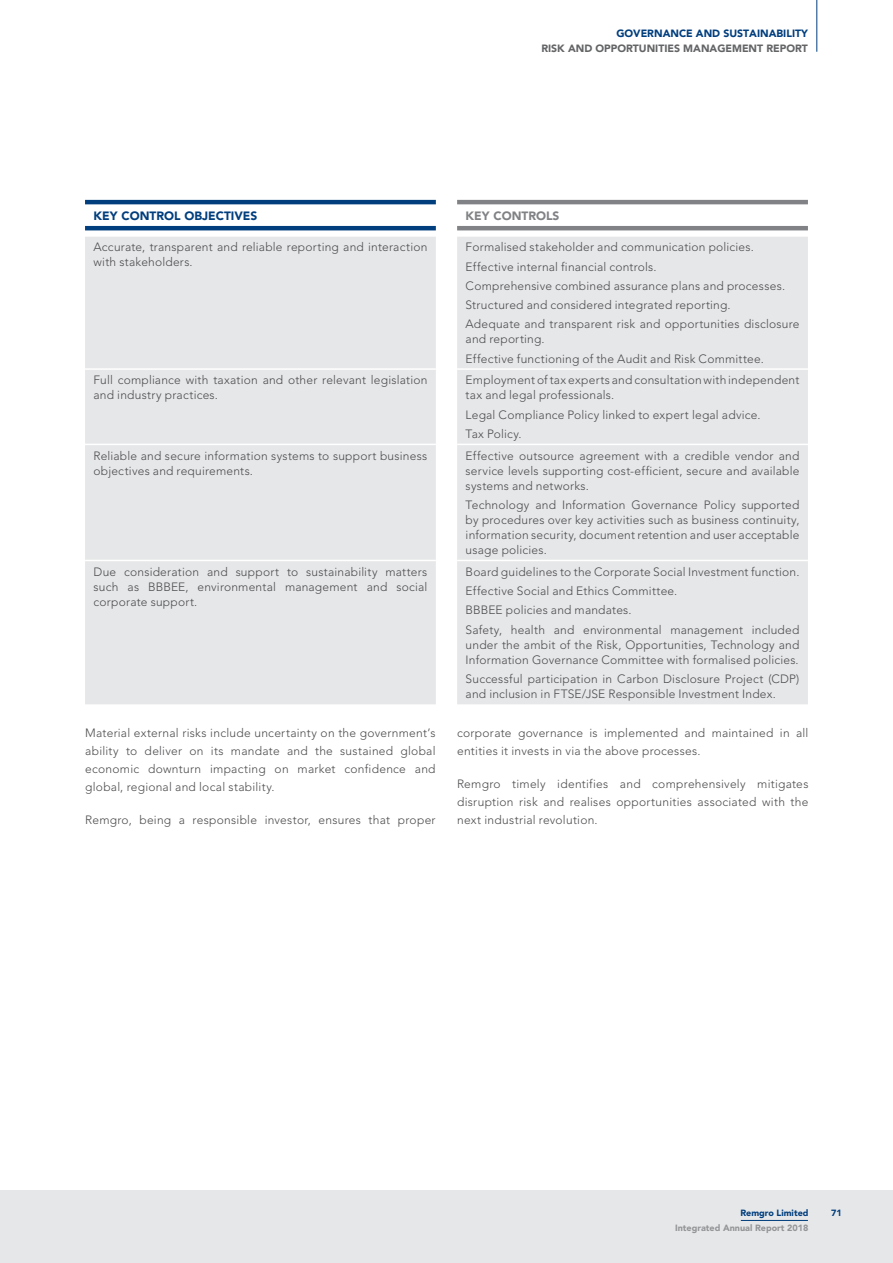
<style>
.page{position:relative;width:893px;height:1263px;background:#fff}
.page>*{position:absolute;margin:0;border:0;box-sizing:border-box;transform-origin:0 0}
.t1{font:300 12px/15px "Avenir LT Std";letter-spacing:.015em;color:#4d4d4f}
.t2{font:900 12px "Avenir LT Std";color:#003e7e}
.t3{font:900 12px "Avenir LT Std";color:#808285}
.t4{font:900 10.5px "Avenir LT Std";color:#636466}
.t5{font:900 10.5px "Avenir LT Std";color:#003e7e}
.t6{font:900 9px "Avenir LT Std";color:#939598}
.t7{font:900 9px "Avenir LT Std";color:#003e7e}
</style>
<div class="page">
<div style="left:0;top:1191px;width:893px;height:72px;background:#e6e7e8"></div>
<hr style="left:741px;top:1220px;width:67px;height:1px;background:#003e7e">
<hr style="left:816px;top:0;width:1px;height:52px;background:#003e7e">
<div style="left:85px;top:237px;width:723px;height:467px;background:#e6e7e8"></div>
<hr style="left:85px;top:368px;width:351px;height:2px;background:#fff">
<hr style="left:457px;top:368px;width:351px;height:2px;background:#fff">
<hr style="left:85px;top:444px;width:351px;height:1px;background:#fff">
<hr style="left:457px;top:444px;width:351px;height:1px;background:#fff">
<hr style="left:85px;top:560px;width:351px;height:1px;background:#fff">
<svg style="left:436px;top:237px;width:21px;height:467px"></svg>
<hr style="left:457px;top:560px;width:351px;height:1px;background:#fff">
<hr style="left:85px;top:200px;width:351px;height:4px;background:#003e7e">
<hr style="left:85px;top:226px;width:351px;height:4px;background:#003e7e">
<hr style="left:457px;top:200px;width:351px;height:4px;background:#808285">
<hr style="left:457px;top:226px;width:351px;height:4px;background:#808285">
<p class="t5" style="left:616px;top:27px;width:193px">GOVERNANCE AND SUSTAINABILITY</p>
<p class="t4" style="left:541px;top:42px;width:268px">RISK AND OPPORTUNITIES MANAGEMENT REPORT</p>
<p class="t2" style="left:94px;top:208px;width:165px">KEY CONTROL OBJECTIVES</p>
<p class="t3" style="left:466px;top:208px;width:95px">KEY CONTROLS</p>
<p class="t1" style="left:94px;top:240px;width:335px">Accurate, transparent and reliable reporting and interaction with stakeholders.</p>
<p class="t1" style="left:466px;top:238px;width:335px;line-height:19.2px">Formalised stakeholder and communication policies.<br>Effective internal financial controls.<br>Comprehensive combined assurance plans and processes.<br>Structured and considered integrated reporting.<br>Adequate and transparent risk and opportunities disclosure</p>
<p class="t1" style="left:466px;top:330px;width:300px;line-height:19.2px">and reporting.<br>Effective functioning of the Audit and Risk Committee.</p>
<p class="t1" style="left:94px;top:373px;width:335px">Full compliance with taxation and other relevant legislation and industry practices.</p>
<p class="t1" style="left:466px;top:373px;width:335px">Employment of tax experts and consultation with independent tax and legal professionals.</p>
<p class="t1" style="left:466px;top:405px;width:296px;line-height:19.2px">Legal Compliance Policy linked to expert legal advice.<br>Tax Policy.</p>
<p class="t1" style="left:94px;top:448px;width:335px">Reliable and secure information systems to support business objectives and requirements.</p>
<p class="t1" style="left:466px;top:448px;width:335px;text-align:justify">Effective outsource agreement with a credible vendor and service levels supporting cost-efficient, secure and available systems and networks.</p>
<p class="t1" style="left:466px;top:497px;width:335px;text-align:justify">Technology and Information Governance Policy supported by procedures over key activities such as business continuity, information security, document retention and user acceptable usage policies.</p>
<p class="t1" style="left:94px;top:564px;width:335px;text-align:justify">Due consideration and support to sustainability matters such as BBBEE, environmental management and social corporate support.</p>
<p class="t1" style="left:466px;top:562px;width:335px;line-height:19.2px">Board guidelines to the Corporate Social Investment function.<br>Effective Social and Ethics Committee.<br>BBBEE policies and mandates.<br>Safety, health and environmental management included</p>
<p class="t1" style="left:466px;top:637px;width:335px">under the ambit of the Risk, Opportunities, Technology and<br>Information Governance Committee with formalised policies.</p>
<p class="t1" style="left:466px;top:671px;width:335px">Successful participation in Carbon Disclosure Project (CDP) and inclusion in FTSE/JSE Responsible Investment Index.</p>
<p class="t1" style="left:85px;top:724px;width:352px;line-height:18px;text-align:justify">Material external risks include uncertainty on the government’s ability to deliver on its mandate and the sustained global economic downturn impacting on market confidence and global, regional and local stability.</p>
<p class="t1" style="left:85px;top:812px;width:352px">Remgro, being a responsible investor, ensures that proper</p>
<p class="t1" style="left:457px;top:724px;width:353px;line-height:18px">corporate governance is implemented and maintained in all entities it invests in via the above processes.</p>
<p class="t1" style="left:457px;top:775px;width:353px;line-height:18px;text-align:justify">Remgro timely identifies and comprehensively mitigates disruption risk and realises opportunities associated with the next industrial revolution.</p>
<p class="t7" style="left:740px;top:1207px;width:70px">Remgro Limited</p>
<p class="t7" style="left:831px;top:1207px;width:12px">71</p>
<p class="t6" style="left:675px;top:1222px;width:135px">Integrated Annual Report 2018</p>
</div>
